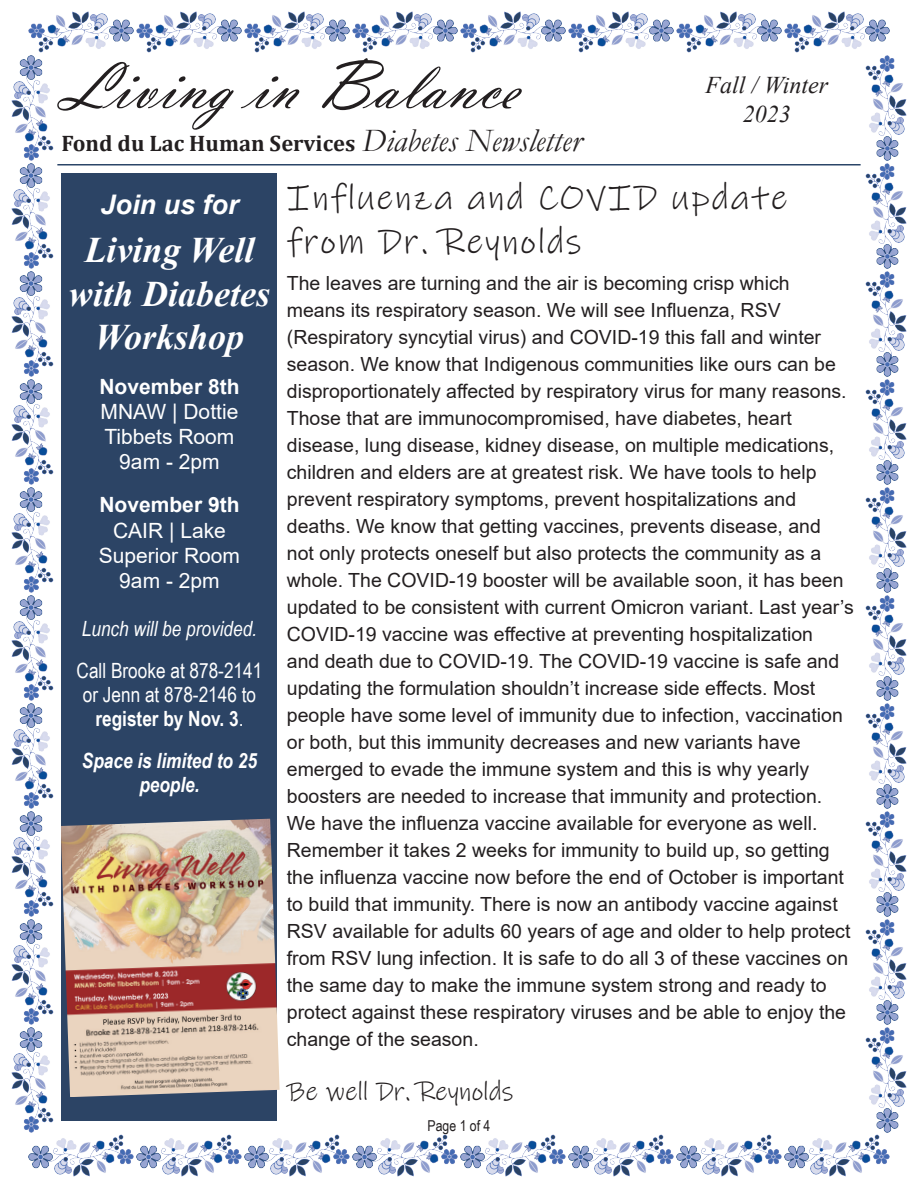
<style>
.page{position:relative;width:918px;height:1188px;background:#fff}
.page>*{position:absolute;margin:0;border:0;box-sizing:border-box;transform-origin:0 0}
.t1{font:72px "Vladimir Script";color:#231f20}
.t2{font:36px/43.2px "Ink Free";letter-spacing:.05em;color:#231f20}
.t3{font:italic 700 36px/43.2px "Times New Roman";color:#fff;text-align:center}
.t4{font:27px "Ink Free";color:#231f20}
.t5{font:italic 700 27px "Arial";color:#fff}
.t6{font:italic 24px "Times New Roman";color:#231f20}
.t7{font:700 22.5px "Cambria";color:#231f20}
.t8{font:21px/25.2px "Arial";color:#fff}
.t9{font:21px/24px "Arial Narrow";color:#fff;text-align:center}
.t10{font:italic 700 21px/24px "Arial Narrow";color:#fff;text-align:center}
.t11{font:700 21px "Arial";color:#fff}
.t12{font:italic 21px "Arial Narrow";color:#fff}
.t13{font:19.5px/27px "Arial";color:#231f20}
.t14{font:15px "Arial Narrow";color:#231f20}
.s1{font-family:"Garamond";font-weight:400;font-style:italic;font-size:33px}
.s2{font-weight:700}
</style>
<div class="page">
<div style="left:62px;top:173px;width:216px;height:947px;background:#2c4465"></div>
<img style="left:61px;top:819px;width:219px;height:278px">
<img style="left:11px;top:55px;width:43px;height:1078px">
<img style="left:28px;top:11px;width:862px;height:42px">
<img style="left:28px;top:1134px;width:862px;height:43px">
<img style="left:865px;top:55px;width:42px;height:1078px">
<hr style="left:57px;top:164px;width:804px;height:2px;background:#2b4568">
<h1 class="t1" style="left:65px;top:43px;width:455px">Living in Balance</h1>
<p class="t7" style="left:62px;top:127px;width:521px">Fond du Lac Human Services <span class="s1">Diabetes Newsletter</span></p>
<p class="t6" style="left:705px;top:68px;width:124px">Fall / Winter</p>
<p class="t6" style="left:743px;top:97px;width:49px">2023</p>
<p class="t5" style="left:100px;top:187px;width:140px">Join us for</p>
<p class="t3" style="left:69px;top:228px;width:203px">Living Well with Diabetes<br>Workshop</p>
<p class="t11" style="left:99px;top:371px;width:142px">November 8th</p>
<p class="t8" style="left:101px;top:399px;width:139px">MNAW | Dottie<br>Tibbets Room</p>
<p class="t8" style="left:119px;top:449px;width:102px">9am - 2pm</p>
<p class="t11" style="left:99px;top:490px;width:142px">November 9th</p>
<p class="t8" style="left:113px;top:517px;width:114px">CAIR | Lake</p>
<p class="t8" style="left:99px;top:543px;width:143px">Superior Room</p>
<p class="t8" style="left:119px;top:568px;width:102px">9am - 2pm</p>
<p class="t12" style="left:82px;top:614px;width:177px">Lunch will be provided.</p>
<p class="t9" style="left:77px;top:658px;width:187px">Call Brooke at 878-2141 or Jenn at 878-2146 to <span class="s2">register by Nov. 3</span>.</p>
<p class="t10" style="left:82px;top:748px;width:177px">Space is limited to 25 people.</p>
<p class="t2" style="left:287px;top:176px;width:502px">Influenza and COVID update from Dr. Reynolds</p>
<p class="t13" style="left:287px;top:270px;width:568px">The leaves are turning and the air is becoming crisp which<br>means its respiratory season. We will see Influenza, RSV (Respiratory syncytial virus) and COVID-19 this fall and winter season. We know that Indigenous communities like ours can be disproportionately affected by respiratory virus for many reasons.<br>Those that are immunocompromised, have diabetes, heart disease, lung disease, kidney disease, on multiple medications, children and elders are at greatest risk. We have tools to help prevent respiratory symptoms, prevent hospitalizations and deaths. We know that getting vaccines, prevents disease, and<br>not only protects oneself but also protects the community as a whole. The COVID-19 booster will be available soon, it has been updated to be consistent with current Omicron variant. Last year’s COVID-19 vaccine was effective at preventing hospitalization<br>and death due to COVID-19. The COVID-19 vaccine is safe and updating the formulation shouldn’t increase side effects. Most people have some level of immunity due to infection, vaccination or both, but this immunity decreases and new variants have emerged to evade the immune system and this is why yearly boosters are needed to increase that immunity and protection.<br>We have the influenza vaccine available for everyone as well.<br>Remember it takes 2 weeks for immunity to build up, so getting the influenza vaccine now before the end of October is important to build that immunity. There is now an antibody vaccine against RSV available for adults 60 years of age and older to help protect from RSV lung infection. It is safe to do all 3 of these vaccines on the same day to make the immune system strong and ready to protect against these respiratory viruses and be able to enjoy the change of the season.</p>
<p class="t4" style="left:287px;top:1074px;width:228px">Be well Dr. Reynolds</p>
<p class="t14" style="left:428px;top:1115px;width:64px">Page 1 of 4</p>
</div>
